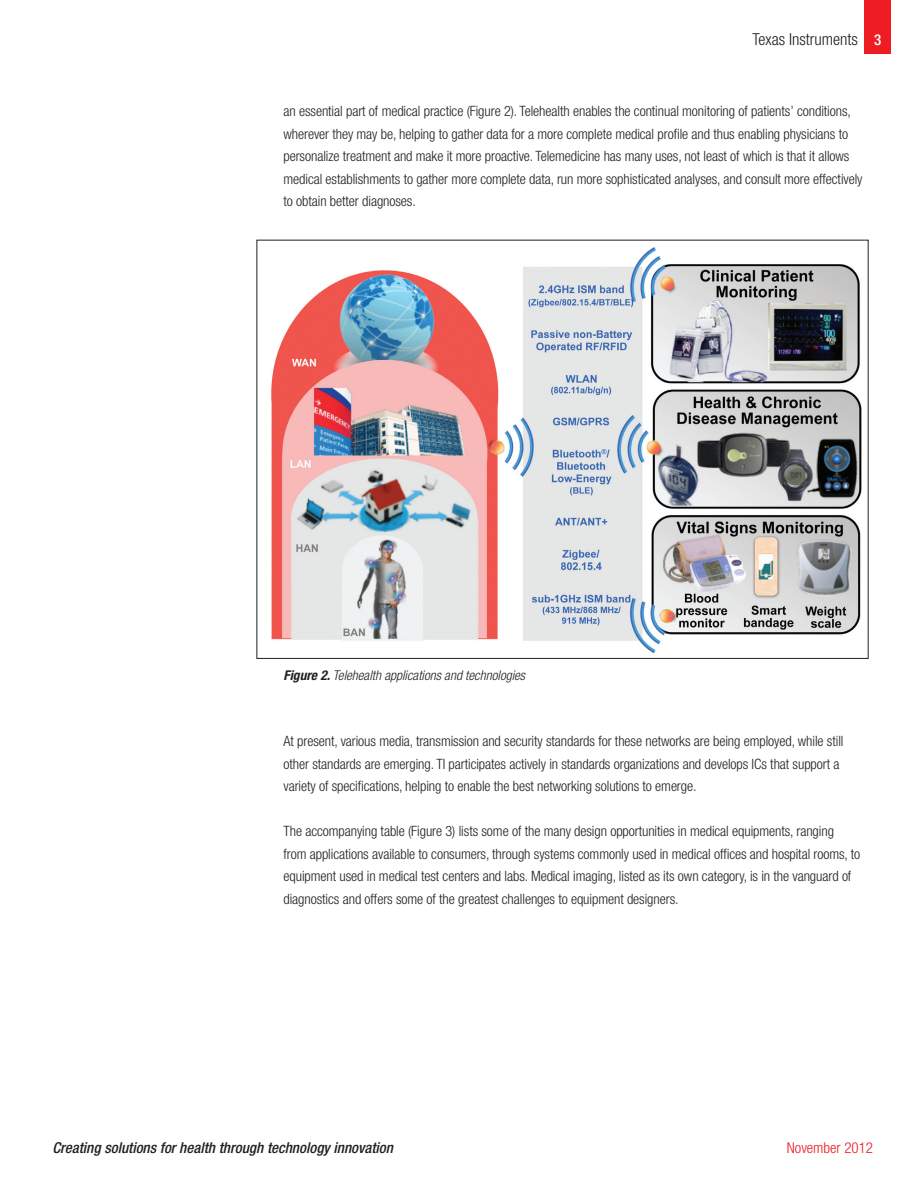
<style>
.page{position:relative;width:918px;height:1188px;background:#fff}
.page>*{position:absolute;margin:0;border:0;box-sizing:border-box;transform-origin:0 0}
.t1{font:300 condensed 16.5px "Helvetica Neue LT Std";color:#231f20}
.t2{font:italic 500 condensed 15px "Helvetica Neue LT Std";color:#231f20}
.t3{font:300 condensed 15px "Helvetica Neue LT Std";color:#ee1d23}
.t4{font:300 condensed 14.25px/22.5px "Helvetica Neue LT Std";letter-spacing:-.005em;color:#231f20}
.t5{font:italic 300 condensed 13.5px "Helvetica Neue LT Std";color:#231f20}
.s1{font-weight:500;font-size:15px;color:#fff}
.s2{font-weight:700}
</style>
<div class="page">
<div style="left:864px;top:0;width:27px;height:54px;background:#ee1d23"></div>
<img style="left:271px;top:247px;width:591px;height:406px">
<p class="t1" style="left:753px;top:29px;width:130px">Texas Instruments <span class="s1">3</span></p>
<p class="t4" style="left:284px;top:100px;width:581px">an essential part of medical practice (Figure 2). Telehealth enables the continual monitoring of patients’ conditions, wherever they may be, helping to gather data for a more complete medical profile and thus enabling physicians to personalize treatment and make it more proactive. Telemedicine has many uses, not least of which is that it allows medical establishments to gather more complete data, run more sophisticated analyses, and consult more effectively to obtain better diagnoses.</p>
<p class="t5" style="left:284px;top:667px;width:243px"><span class="s2">Figure 2.</span> Telehealth applications and technologies</p>
<p class="t4" style="left:284px;top:730px;width:562px">At present, various media, transmission and security standards for these networks are being employed, while still other standards are emerging. TI participates actively in standards organizations and develops ICs that support a variety of specifications, helping to enable the best networking solutions to emerge.</p>
<p class="t4" style="left:284px;top:820px;width:578px">The accompanying table (Figure 3) lists some of the many design opportunities in medical equipments, ranging from applications available to consumers, through systems commonly used in medical offices and hospital rooms, to equipment used in medical test centers and labs. Medical imaging, listed as its own category, is in the vanguard of diagnostics and offers some of the greatest challenges to equipment designers.</p>
<p class="t2" style="left:52px;top:1139px;width:342px">Creating solutions for health through technology innovation</p>
<p class="t3" style="left:787px;top:1139px;width:88px">November 2012</p>
</div>
